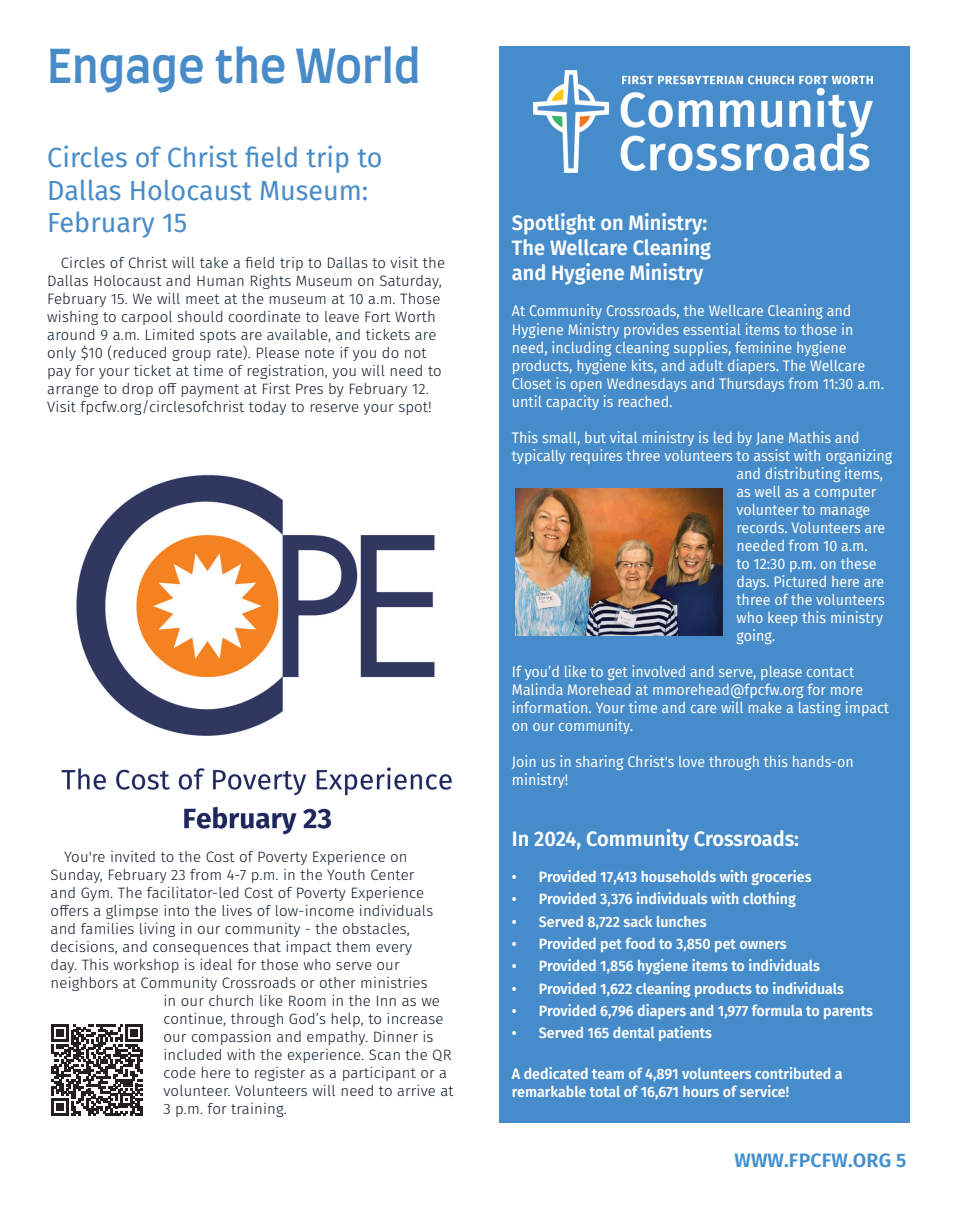
<style>
.page{position:relative;width:959px;height:1229px;background:#fff}
.page>*{position:absolute;margin:0;border:0;box-sizing:border-box;transform-origin:0 0}
.t1{font:500 45px "Farro";letter-spacing:-.005em;color:#488bc9}
.t2{font:27px/32.4px "Fira Sans";color:#488bc9}
.t3{font:600 21px/25.2px "Fira Sans";color:#fff;scale:.95 1}
.t4{font:600 19.5px "Fira Sans";letter-spacing:.01em;color:#4390cd}
.t5{font:300 15px/18px "Fira Sans";letter-spacing:.01em;color:#0f1b27}
.t6{font:15px/18px "Fira Sans";color:#fff;scale:.95 1}
.t7{font:600 15px/18px "Fira Sans";color:#fff;scale:.95 1}
</style>
<div class="page">
<img style="left:61px;top:474px;width:391px;height:361px">
<svg style="left:51px;top:1024px;width:91px;height:91px"></svg>
<div style="left:499px;top:46px;width:410px;height:1076px;background:#478cca"></div>
<img style="left:533px;top:70px;width:340px;height:103px">
<img style="left:515px;top:488px;width:208px;height:147px">
<h1 class="t1" style="left:47px;top:38px;width:375px">Engage the World</h1>
<h2 class="t2" style="left:47px;top:141px;width:337px">Circles of Christ field trip to<br>Dallas Holocaust Museum:<br>February 15</h2>
<p class="t5" style="left:47px;top:254px;width:399px;text-indent:14px">Circles of Christ will take a field trip to Dallas to visit the Dallas Holocaust and Human Rights Museum on Saturday, February 15. We will meet at the museum at 10 a.m. Those wishing to carpool should coordinate to leave Fort Worth around 9 a.m. Limited spots are available, and tickets are only $10 (reduced group rate). Please note if you do not pay for your ticket at time of registration, you will need to arrange to drop off payment at First Pres by February 12.<br>Visit fpcfw.org/circlesofchrist today to reserve your spot!</p>
<p class="t5" style="left:64px;top:848px;width:345px">You're invited to the Cost of Poverty Experience on</p>
<p class="t5" style="left:51px;top:866px;width:365px">Sunday, February 23 from 4-7 p.m. in the Youth Center</p>
<p class="t5" style="left:51px;top:884px;width:375px">and Gym. The facilitator-led Cost of Poverty Experience</p>
<p class="t5" style="left:51px;top:902px;width:384px">offers a glimpse into the lives of low-income individuals</p>
<p class="t5" style="left:51px;top:920px;width:361px">and families living in our community - the obstacles,</p>
<p class="t5" style="left:51px;top:938px;width:363px">decisions, and consequences that impact them every</p>
<p class="t5" style="left:51px;top:956px;width:350px">day. This workshop is ideal for those who serve our</p>
<p class="t5" style="left:51px;top:974px;width:378px">neighbors at Community Crossroads or other ministries</p>
<p class="t5" style="left:163px;top:992px;width:278px">in our church like Room in the Inn as we</p>
<p class="t5" style="left:163px;top:1010px;width:281px">continue, through God’s help, to increase</p>
<p class="t5" style="left:163px;top:1028px;width:271px">our compassion and empathy. Dinner is</p>
<p class="t5" style="left:163px;top:1046px;width:290px">included with the experience. Scan the QR</p>
<p class="t5" style="left:163px;top:1064px;width:285px">code here to register as a participant or a</p>
<p class="t5" style="left:163px;top:1082px;width:292px">volunteer. Volunteers will need to arrive at</p>
<p class="t5" style="left:163px;top:1100px;width:125px">3 p.m. for training.</p>
<h3 class="t3" style="left:512px;top:209px;width:211px">Spotlight on Ministry:<br>The Wellcare Cleaning and Hygiene Ministry</h3>
<p class="t6" style="left:512px;top:302px;width:393px">At Community Crossroads, the Wellcare Cleaning and Hygiene Ministry provides essential items to those in need, including cleaning supplies, feminine hygiene products, hygiene kits, and adult diapers. The Wellcare Closet is open Wednesdays and Thursdays from 11:30 a.m. until capacity is reached.</p>
<p class="t6" style="left:512px;top:428px;width:367px">This small, but vital ministry is led by Jane Mathis and</p>
<p class="t6" style="left:512px;top:446px;width:402px">typically requires three volunteers to assist with organizing</p>
<p class="t6" style="left:736px;top:464px;width:156px">and distributing items,</p>
<p class="t6" style="left:736px;top:482px;width:149px">as well as a computer</p>
<p class="t6" style="left:736px;top:500px;width:142px">volunteer to manage</p>
<p class="t6" style="left:736px;top:518px;width:158px">records. Volunteers are</p>
<p class="t6" style="left:736px;top:536px;width:140px">needed from 10 a.m.</p>
<p class="t6" style="left:736px;top:554px;width:149px">to 12:30 p.m. on these</p>
<p class="t6" style="left:736px;top:572px;width:157px">days. Pictured here are</p>
<p class="t6" style="left:736px;top:590px;width:158px">three of the volunteers</p>
<p class="t6" style="left:736px;top:608px;width:156px">who keep this ministry</p>
<p class="t6" style="left:736px;top:626px;width:42px">going.</p>
<p class="t6" style="left:512px;top:662px;width:398px">If you’d like to get involved and serve, please contact Malinda Morehead at mmorehead@fpcfw.org for more information. Your time and care will make a lasting impact on our community.</p>
<p class="t6" style="left:512px;top:752px;width:361px">Join us in sharing Christ's love through this hands-on ministry!</p>
<h3 class="t3" style="left:512px;top:824px;width:304px">In 2024, Community Crossroads:</h3>
<p class="t7" style="left:512px;top:866px;width:317px">• Provided 17,413 households with groceries</p>
<p class="t7" style="left:512px;top:889px;width:300px">• Provided 3,376 individuals with clothing</p>
<p class="t7" style="left:512px;top:911px;width:206px">• Served 8,722 sack lunches</p>
<p class="t7" style="left:512px;top:933px;width:291px">• Provided pet food to 3,850 pet owners</p>
<p class="t7" style="left:512px;top:956px;width:326px">• Provided 1,856 hygiene items to individuals</p>
<p class="t7" style="left:512px;top:978px;width:351px">• Provided 1,622 cleaning products to individuals</p>
<p class="t7" style="left:512px;top:1000px;width:381px">• Provided 6,796 diapers and 1,977 formula to parents</p>
<p class="t7" style="left:512px;top:1023px;width:212px">• Served 165 dental patients</p>
<p class="t7" style="left:512px;top:1063px;width:350px">A dedicated team of 4,891 volunteers contributed a remarkable total of 16,671 hours of service!</p>
<h3 class="t4" style="left:734px;top:1144px;width:173px">WWW.FPCFW.ORG 5</h3>
</div>
